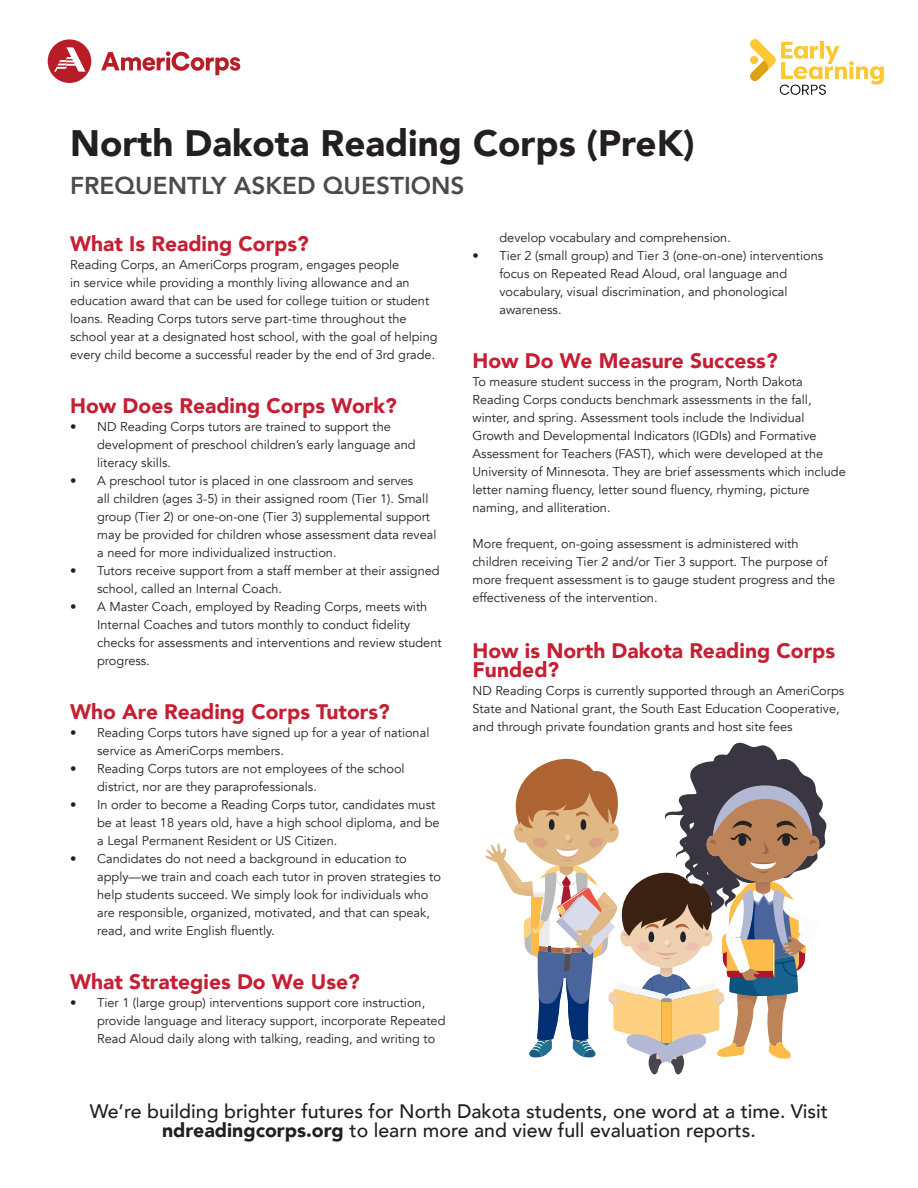
<style>
.page{position:relative;width:918px;height:1188px;background:#fff}
.page>*{position:absolute;margin:0;border:0;box-sizing:border-box;transform-origin:0 0}
.t1{font:900 36.75px "Avenir";color:#231f20}
.t2{font:800 24.45px "Avenir";color:#4b4b4b}
.t3{font:900 21px/19.5px "Avenir";color:#c41f33}
.t4{font:500 19.5px/19.5px "Avenir";color:#231f20;text-align:center}
.t5{font:12.75px/18px "Avenir";color:#231f20}
.s1{font-weight:900}
</style>
<div class="page">
<svg style="left:48px;top:39px;width:43px;height:44px"></svg>
<svg style="left:101px;top:51px;width:139px;height:24px"></svg>
<svg style="left:485px;top:742px;width:342px;height:333px"></svg>
<div style="left:648px;top:931px;width:6px;height:11px;background:#232224;border-radius:50%"></div>
<div style="left:680px;top:931px;width:6px;height:11px;background:#232224;border-radius:50%"></div>
<img style="left:750px;top:39px;width:134px;height:56px">
<p class="t1" style="left:70px;top:111px;width:626px">North Dakota Reading Corps (PreK)</p>
<p class="t2" style="left:70px;top:167px;width:396px">FREQUENTLY ASKED QUESTIONS</p>
<p class="t3" style="left:70px;top:233px;width:240px">What Is Reading Corps?</p>
<p class="t5" style="left:70px;top:256px;width:369px">Reading Corps, an AmeriCorps program, engages people<br>in service while providing a monthly living allowance and an education award that can be used for college tuition or student loans. Reading Corps tutors serve part-time throughout the school year at a designated host school, with the goal of helping every child become a successful reader by the end of 3rd grade.</p>
<p class="t3" style="left:70px;top:395px;width:328px">How Does Reading Corps Work?</p>
<p class="t5" style="left:97px;top:418px;width:320px;text-indent:-27px">• ND Reading Corps tutors are trained to support the development of preschool children’s early language and literacy skills.</p>
<p class="t5" style="left:97px;top:472px;width:341px;text-indent:-27px">• A preschool tutor is placed in one classroom and serves<br>all children (ages 3-5) in their assigned room (Tier 1). Small group (Tier 2) or one-on-one (Tier 3) supplemental support may be provided for children whose assessment data reveal a need for more individualized instruction.</p>
<p class="t5" style="left:97px;top:562px;width:344px;text-indent:-27px">• Tutors receive support from a staff member at their assigned school, called an Internal Coach.</p>
<p class="t5" style="left:97px;top:598px;width:346px;text-indent:-27px">• A Master Coach, employed by Reading Corps, meets with Internal Coaches and tutors monthly to conduct fidelity checks for assessments and interventions and review student progress.</p>
<p class="t3" style="left:70px;top:701px;width:321px">Who Are Reading Corps Tutors?</p>
<p class="t5" style="left:97px;top:724px;width:334px;text-indent:-27px">• Reading Corps tutors have signed up for a year of national service as AmeriCorps members.</p>
<p class="t5" style="left:97px;top:760px;width:309px;text-indent:-27px">• Reading Corps tutors are not employees of the school district, nor are they paraprofessionals.</p>
<p class="t5" style="left:97px;top:796px;width:344px;text-indent:-27px">• In order to become a Reading Corps tutor, candidates must be at least 18 years old, have a high school diploma, and be a Legal Permanent Resident or US Citizen.</p>
<p class="t5" style="left:97px;top:850px;width:345px;text-indent:-27px">• Candidates do not need a background in education to apply—we train and coach each tutor in proven strategies to help students succeed. We simply look for individuals who are responsible, organized, motivated, and that can speak, read, and write English fluently.</p>
<p class="t3" style="left:70px;top:971px;width:291px">What Strategies Do We Use?</p>
<p class="t5" style="left:97px;top:994px;width:350px;text-indent:-27px">• Tier 1 (large group) interventions support core instruction, provide language and literacy support, incorporate Repeated<br>Read Aloud daily along with talking, reading, and writing to</p>
<p class="t5" style="left:500px;top:229px;width:233px">develop vocabulary and comprehension.</p>
<p class="t5" style="left:500px;top:247px;width:325px;text-indent:-27px">• Tier 2 (small group) and Tier 3 (one-on-one) interventions focus on Repeated Read Aloud, oral language and vocabulary, visual discrimination, and phonological awareness.</p>
<p class="t3" style="left:472px;top:351px;width:307px">How Do We Measure Success?</p>
<p class="t5" style="left:472px;top:373px;width:375px">To measure student success in the program, North Dakota Reading Corps conducts benchmark assessments in the fall, winter, and spring. Assessment tools include the Individual Growth and Developmental Indicators (IGDIs) and Formative Assessment for Teachers (FAST), which were developed at the University of Minnesota. They are brief assessments which include letter naming fluency, letter sound fluency, rhyming, picture naming, and alliteration.</p>
<p class="t5" style="left:472px;top:535px;width:364px">More frequent, on-going assessment is administered with children receiving Tier 2 and/or Tier 3 support. The purpose of more frequent assessment is to gauge student progress and the effectiveness of the intervention.</p>
<p class="t3" style="left:472px;top:640px;width:364px">How is North Dakota Reading Corps<br>Funded?</p>
<p class="t5" style="left:472px;top:682px;width:373px">ND Reading Corps is currently supported through an AmeriCorps<br>State and National grant, the South East Education Cooperative, and through private foundation grants and host site fees</p>
<p class="t4" style="left:90px;top:1100px;width:740px">We’re building brighter futures for North Dakota students, one word at a time. Visit <span class="s1">ndreadingcorps.org</span> to learn more and view full evaluation reports.</p>
</div>
